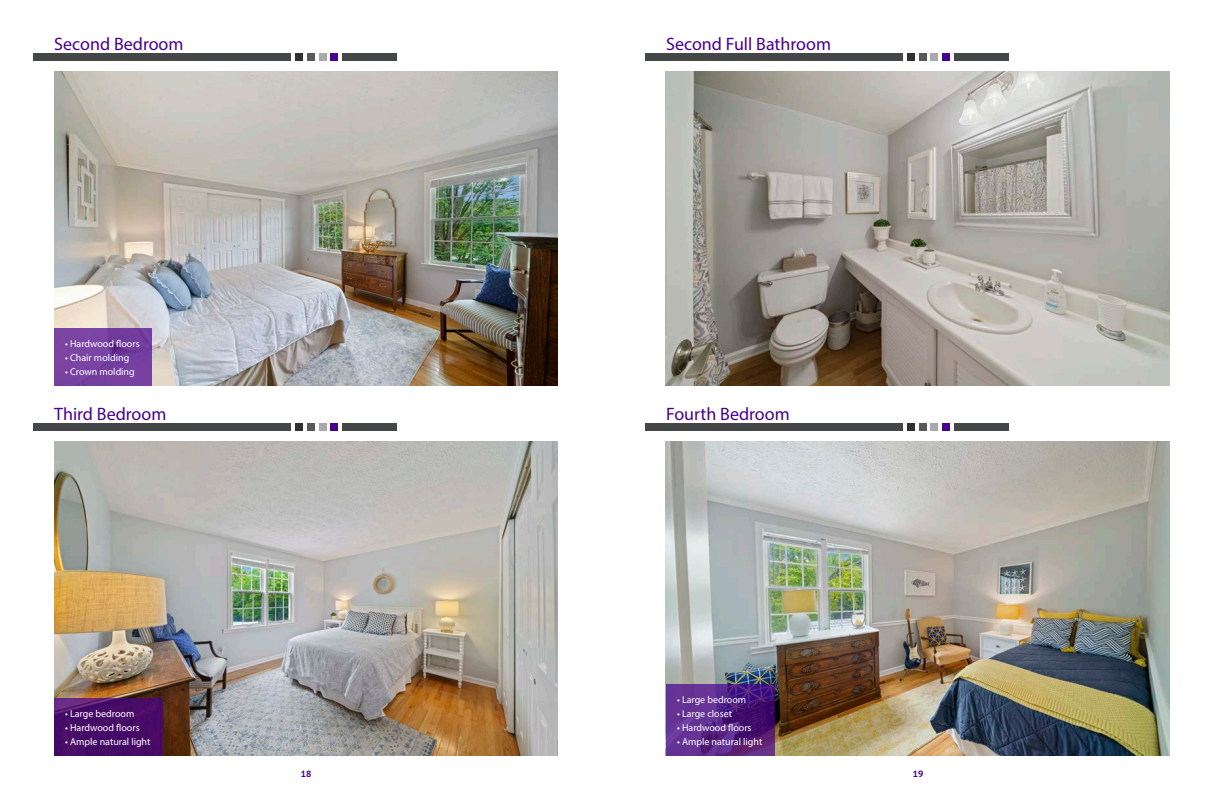
<style>
.page{position:relative;width:1224px;height:792px;background:#fff}
.page>*{position:absolute;margin:0;border:0;box-sizing:border-box;transform-origin:0 0}
.t1{font:18px "Myriad Pro";color:#48008e}
.t2{font:10px "Myriad Pro";color:#fff}
.t3{font:700 9px "PT Sans Caption";color:#48008e}
</style>
<div class="page">
<img style="left:54px;top:72px;width:504px;height:314px">
<img style="left:666px;top:72px;width:504px;height:314px">
<div style="left:33px;top:54px;width:257px;height:7px;background:#454647"></div>
<div style="left:342px;top:54px;width:55px;height:7px;background:#454647"></div>
<div style="left:319px;top:54px;width:7px;height:7px;background:#a8a9ad"></div>
<div style="left:295px;top:54px;width:8px;height:7px;background:#312f30"></div>
<div style="left:307px;top:54px;width:8px;height:7px;background:#57585a"></div>
<div style="left:331px;top:54px;width:7px;height:7px;background:#48008e"></div>
<div style="left:645px;top:54px;width:257px;height:7px;background:#454647"></div>
<div style="left:954px;top:54px;width:55px;height:7px;background:#454647"></div>
<div style="left:931px;top:54px;width:7px;height:7px;background:#a8a9ad"></div>
<div style="left:907px;top:54px;width:8px;height:7px;background:#312f30"></div>
<div style="left:919px;top:54px;width:7px;height:7px;background:#57585a"></div>
<div style="left:943px;top:54px;width:7px;height:7px;background:#48008e"></div>
<div style="left:54px;top:329px;width:97px;height:57px;background:#7741a0"></div>
<img style="left:54px;top:442px;width:504px;height:314px">
<img style="left:666px;top:442px;width:504px;height:314px">
<div style="left:33px;top:424px;width:257px;height:7px;background:#454647"></div>
<div style="left:342px;top:424px;width:55px;height:7px;background:#454647"></div>
<div style="left:319px;top:424px;width:7px;height:7px;background:#a8a9ad"></div>
<div style="left:295px;top:424px;width:8px;height:7px;background:#312f30"></div>
<div style="left:307px;top:424px;width:8px;height:7px;background:#57585a"></div>
<div style="left:331px;top:424px;width:7px;height:7px;background:#48008e"></div>
<div style="left:645px;top:424px;width:257px;height:7px;background:#454647"></div>
<div style="left:954px;top:424px;width:55px;height:7px;background:#454647"></div>
<div style="left:931px;top:424px;width:7px;height:7px;background:#a8a9ad"></div>
<div style="left:907px;top:424px;width:8px;height:7px;background:#312f30"></div>
<div style="left:919px;top:424px;width:7px;height:7px;background:#57585a"></div>
<div style="left:943px;top:424px;width:7px;height:7px;background:#48008e"></div>
<svg style="left:54px;top:698px;width:108px;height:58px;fill:#470b67"></svg>
<svg style="left:666px;top:685px;width:108px;height:71px"></svg>
<p class="t1" style="left:54px;top:32px;width:131px">Second Bedroom</p>
<p class="t1" style="left:666px;top:32px;width:166px">Second Full Bathroom</p>
<p class="t2" style="left:65px;top:337px;width:76px">• Hardwood floors</p>
<p class="t2" style="left:65px;top:351px;width:66px">• Chair molding</p>
<p class="t2" style="left:65px;top:365px;width:71px">• Crown molding</p>
<p class="t1" style="left:54px;top:402px;width:114px">Third Bedroom</p>
<p class="t1" style="left:666px;top:402px;width:125px">Fourth Bedroom</p>
<p class="t2" style="left:65px;top:708px;width:71px">• Large bedroom</p>
<p class="t2" style="left:65px;top:722px;width:76px">• Hardwood floors</p>
<p class="t2" style="left:65px;top:736px;width:87px">• Ample natural light</p>
<p class="t2" style="left:677px;top:694px;width:71px">• Large bedroom</p>
<p class="t2" style="left:677px;top:708px;width:56px">• Large closet</p>
<p class="t2" style="left:677px;top:722px;width:76px">• Hardwood floors</p>
<p class="t2" style="left:677px;top:736px;width:87px">• Ample natural light</p>
<p class="t3" style="left:301px;top:768px;width:12px">18</p>
<p class="t3" style="left:913px;top:768px;width:12px">19</p>
</div>
